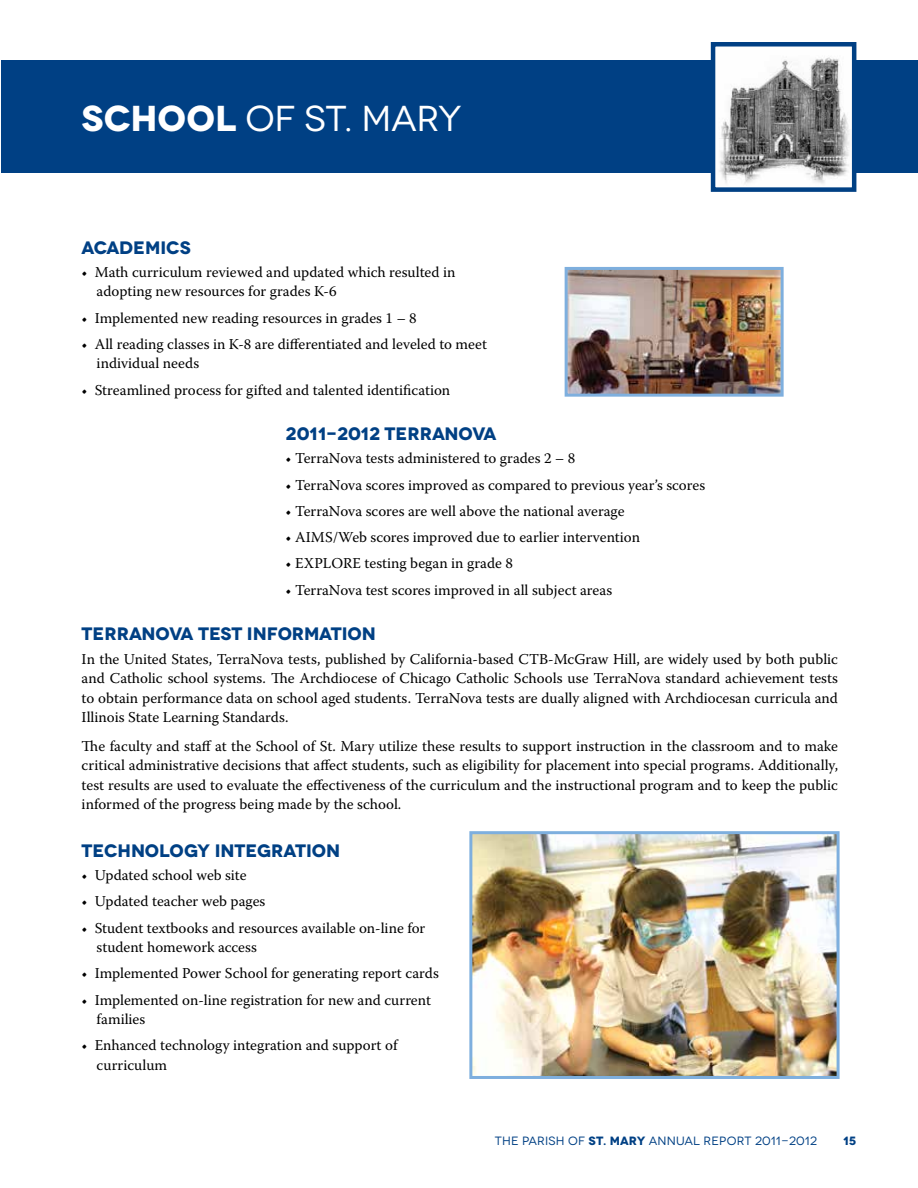
<style>
.page{position:relative;width:918px;height:1188px;background:#fff}
.page>*{position:absolute;margin:0;border:0;box-sizing:border-box;transform-origin:0 0}
.t1{font:36px "Novecentowide";letter-spacing:-.01em;color:#fff}
.t2{font:700 18px "Novecentowide";letter-spacing:-.01em;color:#004084}
.t3{font:15px/19.5px "Warnock Pro";color:#000}
.t4{font:12px "Novecentowide";letter-spacing:.02em;color:#004084}
.t5{font:700 12px "Novecentowide";color:#004084}
.s1{font-weight:700}
</style>
<div class="page">
<div style="left:2px;top:61px;width:916px;height:112px;background:#004084"></div>
<img style="left:716px;top:57px;width:135px;height:127px">
<div style="left:711px;top:42px;width:145px;height:150px;border:4px solid #004084"></div>
<img style="left:569px;top:271px;width:211px;height:122px">
<div style="left:565px;top:267px;width:219px;height:130px;border:3px solid #7eafde"></div>
<img style="left:473px;top:835px;width:363px;height:240px">
<div style="left:469px;top:831px;width:371px;height:248px;border:3px solid #7eafde"></div>
<h1 class="t1" style="left:82px;top:97px;width:381px"><span class="s1">SCHOOL</span> OF ST. MARY</h1>
<p class="t2" style="left:82px;top:236px;width:111px">ACADEMICS</p>
<p class="t3" style="left:97px;top:262px;width:360px;text-indent:-15px">• Math curriculum reviewed and updated which resulted in adopting new resources for grades K-6</p>
<p class="t3" style="left:82px;top:308px;width:337px">• Implemented new reading resources in grades 1 – 8</p>
<p class="t3" style="left:97px;top:334px;width:392px;text-indent:-15px">• All reading classes in K-8 are differentiated and leveled to meet individual needs</p>
<p class="t3" style="left:82px;top:380px;width:370px">• Streamlined process for gifted and talented identification</p>
<p class="t2" style="left:286px;top:423px;width:212px">2011-2012 TERRANOVA</p>
<p class="t3" style="left:286px;top:449px;width:291px">• TerraNova tests administered to grades 2 – 8</p>
<p class="t3" style="left:286px;top:475px;width:421px">• TerraNova scores improved as compared to previous year’s scores</p>
<p class="t3" style="left:286px;top:501px;width:340px">• TerraNova scores are well above the national average</p>
<p class="t3" style="left:286px;top:527px;width:356px">• AIMS/Web scores improved due to earlier intervention</p>
<p class="t3" style="left:286px;top:554px;width:229px">• EXPLORE testing began in grade 8</p>
<p class="t3" style="left:286px;top:580px;width:328px">• TerraNova test scores improved in all subject areas</p>
<p class="t2" style="left:82px;top:623px;width:296px">TERRANOVA TEST INFORMATION</p>
<p class="t3" style="left:82px;top:649px;width:758px;text-align:justify">In the United States, TerraNova tests, published by California-based CTB-McGraw Hill, are widely used by both public and Catholic school systems. The Archdiocese of Chicago Catholic Schools use TerraNova standard achievement tests to obtain performance data on school aged students. TerraNova tests are dually aligned with Archdiocesan curricula and Illinois State Learning Standards.</p>
<p class="t3" style="left:82px;top:736px;width:758px;text-align:justify">The faculty and staff at the School of St. Mary utilize these results to support instruction in the classroom and to make critical administrative decisions that affect students, such as eligibility for placement into special programs. Additionally, test results are used to evaluate the effectiveness of the curriculum and the instructional program and to keep the public informed of the progress being made by the school.</p>
<p class="t2" style="left:82px;top:839px;width:260px">TECHNOLOGY INTEGRATION</p>
<p class="t3" style="left:82px;top:865px;width:166px">• Updated school web site</p>
<p class="t3" style="left:82px;top:891px;width:185px">• Updated teacher web pages</p>
<p class="t3" style="left:97px;top:918px;width:330px;text-indent:-15px">• Student textbooks and resources available on-line for student homework access</p>
<p class="t3" style="left:82px;top:963px;width:359px">• Implemented Power School for generating report cards</p>
<p class="t3" style="left:97px;top:990px;width:336px;text-indent:-15px">• Implemented on-line registration for new and current families</p>
<p class="t3" style="left:97px;top:1035px;width:302px;text-indent:-15px">• Enhanced technology integration and support of curriculum</p>
<p class="t4" style="left:495px;top:1134px;width:324px">THE PARISH OF <span class="s1">ST. MARY</span> ANNUAL REPORT 2011-2012</p>
<p class="t5" style="left:843px;top:1133px;width:15px">15</p>
</div>
